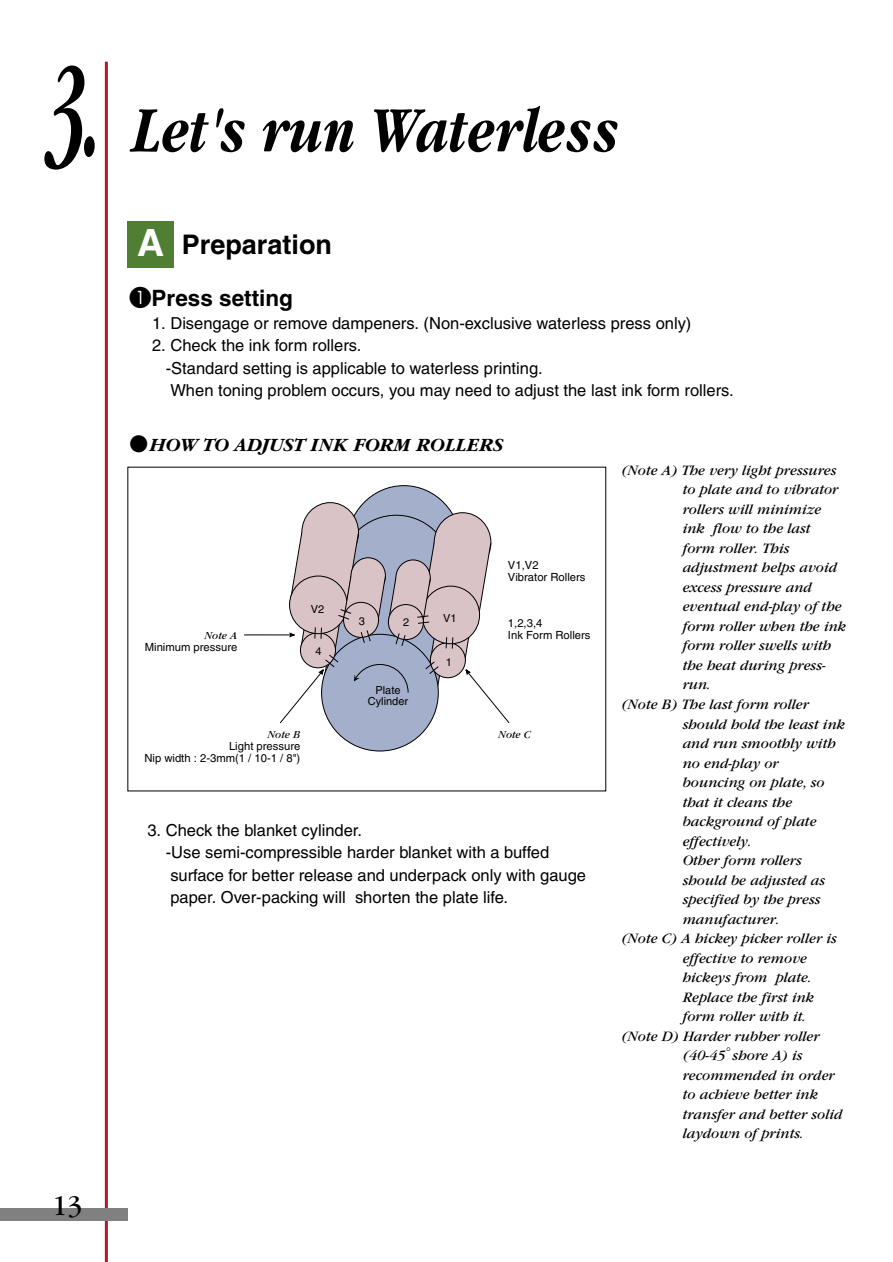
<style>
.page{position:relative;width:893px;height:1262px;background:#fff}
.page>*{position:absolute;margin:0;border:0;box-sizing:border-box;transform-origin:0 0}
.t1{font:italic 700 67.5px "Garamond";color:#000;scale:.8 1}
.t2{font:30px "Garamond";color:#000;scale:.95 1}
.t3{font:700 27px "Helvetica";color:#000}
.t4{font:700 22.5px "Helvetica";color:#000}
.t5{font:italic 700 19.5px "Garamond";color:#000}
.t6{font:16.5px/22.5px "Helvetica";color:#000}
.t7{font:italic 15px "Garamond";color:#000}
.t8{font:11.25px/12px "Helvetica";color:#000}
.t9{font:italic 11.25px "Garamond";color:#000}
.t10{font:10.95px/11.9px "Helvetica";color:#000;text-align:center}
.s1{font-size:139.5px}
.s2{font-size:37.5px;color:#fff}
.s3{font-family:"Biblos Gaiji Sgr F2";font-weight:400}
.s4{font-family:"Ryumin";font-weight:300;font-style:normal}
</style>
<div class="page">
<hr style="left:105px;top:62px;width:3px;height:1200px;background:#b51729">
<div style="left:128px;top:221px;width:46px;height:47px;background:#507e33"></div>
<div style="left:321px;top:634px;width:117px;height:117px;background:#a4afcb;border-radius:50%"></div>
<hr style="left:244px;top:634px;width:47px;height:1px;background:#000">
<svg style="left:279px;top:485px;width:230px;height:238px"></svg>
<div style="left:0;top:1208px;width:128px;height:12px;background:#808080"></div>
<h1 class="t1" style="left:44px;top:106px;width:718px"><span class="s1">3.</span> Let's run Waterless</h1>
<h3 class="t3" style="left:137px;top:235px;width:196px"><span class="s2">A</span> Preparation</h3>
<h3 class="t4" style="left:129px;top:290px;width:165px"><span class="s3">ï</span>Press setting</h3>
<p class="t6" style="left:152px;top:313px;width:541px">1. Disengage or remove dampeners. (Non-exclusive waterless press only)</p>
<p class="t6" style="left:166px;top:336px;width:569px;text-indent:-14px">2. Check the ink form rollers.<br>-Standard setting is applicable to waterless printing.<br>When toning problem occurs, you may need to adjust the last ink form rollers.</p>
<h2 class="t2" style="left:53px;top:1194px;width:33px">13</h2>
<h3 class="t5" style="left:129px;top:437px;width:375px"><span class="s4">●</span>HOW TO ADJUST INK FORM ROLLERS</h3>
<p class="t10" style="left:311px;top:604px;width:15px">V2</p>
<p class="t10" style="left:359px;top:616px;width:8px">3</p>
<p class="t10" style="left:403px;top:617px;width:8px">2</p>
<p class="t10" style="left:443px;top:613px;width:15px">V1</p>
<p class="t8" style="left:508px;top:560px;width:79px">V1,V2<br>Vibrator Rollers</p>
<p class="t8" style="left:508px;top:618px;width:36px">1,2,3,4</p>
<p class="t9" style="left:204px;top:631px;width:34px">Note A</p>
<p class="t8" style="left:508px;top:630px;width:84px">Ink Form Rollers</p>
<p class="t8" style="left:145px;top:642px;width:94px">Minimum pressure</p>
<p class="t10" style="left:315px;top:646px;width:8px">4</p>
<p class="t9" style="left:267px;top:731px;width:34px">Note B</p>
<p class="t8" style="left:144px;top:741px;width:157px;text-align:right">Light pressure<br>Nip width : 2-3mm(1 / 10-1 / 8")</p>
<p class="t10" style="left:368px;top:685px;width:42px">Plate<br>Cylinder</p>
<p class="t10" style="left:446px;top:657px;width:8px">1</p>
<p class="t9" style="left:498px;top:731px;width:34px">Note C</p>
<p class="t6" style="left:166px;top:820px;width:422px;text-indent:-18px">3. Check the blanket cylinder.<br>-Use semi-compressible harder blanket with a buffed surface for better release and underpack only with gauge paper. Over-packing will shorten the plate life.</p>
<p class="t7" style="left:621px;top:465px;width:217px">(Note A) The very light pressures</p>
<p class="t7" style="left:682px;top:484px;width:157px">to plate and to vibrator</p>
<p class="t7" style="left:682px;top:504px;width:140px">rollers will minimize</p>
<p class="t7" style="left:682px;top:523px;width:129px">ink flow to the last</p>
<p class="t7" style="left:682px;top:543px;width:108px">form roller. This</p>
<p class="t7" style="left:682px;top:562px;width:156px">adjustment helps avoid</p>
<p class="t7" style="left:682px;top:582px;width:131px">excess pressure and</p>
<p class="t7" style="left:682px;top:601px;width:161px">eventual end-play of the</p>
<p class="t7" style="left:682px;top:621px;width:165px">form roller when the ink</p>
<p class="t7" style="left:682px;top:640px;width:150px">form roller swells with</p>
<p class="t7" style="left:682px;top:660px;width:144px">the heat during press-</p>
<p class="t7" style="left:682px;top:679px;width:29px">run.</p>
<p class="t7" style="left:621px;top:699px;width:189px">(Note B) The last form roller</p>
<p class="t7" style="left:682px;top:718px;width:164px">should hold the least ink</p>
<p class="t7" style="left:682px;top:738px;width:155px">and run smoothly with</p>
<p class="t7" style="left:682px;top:757px;width:98px">no end-play or</p>
<p class="t7" style="left:682px;top:777px;width:144px">bouncing on plate, so</p>
<p class="t7" style="left:682px;top:796px;width:111px">that it cleans the</p>
<p class="t7" style="left:682px;top:816px;width:135px">background of plate</p>
<p class="t7" style="left:682px;top:835px;width:70px">effectively.</p>
<p class="t7" style="left:682px;top:855px;width:121px">Other form rollers</p>
<p class="t7" style="left:682px;top:874px;width:144px">should be adjusted as</p>
<p class="t7" style="left:682px;top:894px;width:139px">specified by the press</p>
<p class="t7" style="left:682px;top:913px;width:98px">manufacturer.</p>
<p class="t7" style="left:621px;top:933px;width:217px">(Note C) A hickey picker roller is</p>
<p class="t7" style="left:682px;top:952px;width:126px">effective to remove</p>
<p class="t7" style="left:682px;top:972px;width:130px">hickeys from plate.</p>
<p class="t7" style="left:682px;top:991px;width:133px">Replace the first ink</p>
<p class="t7" style="left:682px;top:1011px;width:125px">form roller with it.</p>
<p class="t7" style="left:621px;top:1030px;width:200px">(Note D) Harder rubber roller</p>
<p class="t7" style="left:682px;top:1050px;width:121px">(40-45<span class="s4">°</span>shore A) is</p>
<p class="t7" style="left:682px;top:1069px;width:154px">recommended in order</p>
<p class="t7" style="left:682px;top:1089px;width:137px">to achieve better ink</p>
<p class="t7" style="left:682px;top:1108px;width:161px">transfer and better solid</p>
<p class="t7" style="left:682px;top:1128px;width:122px">laydown of prints.</p>
</div>
